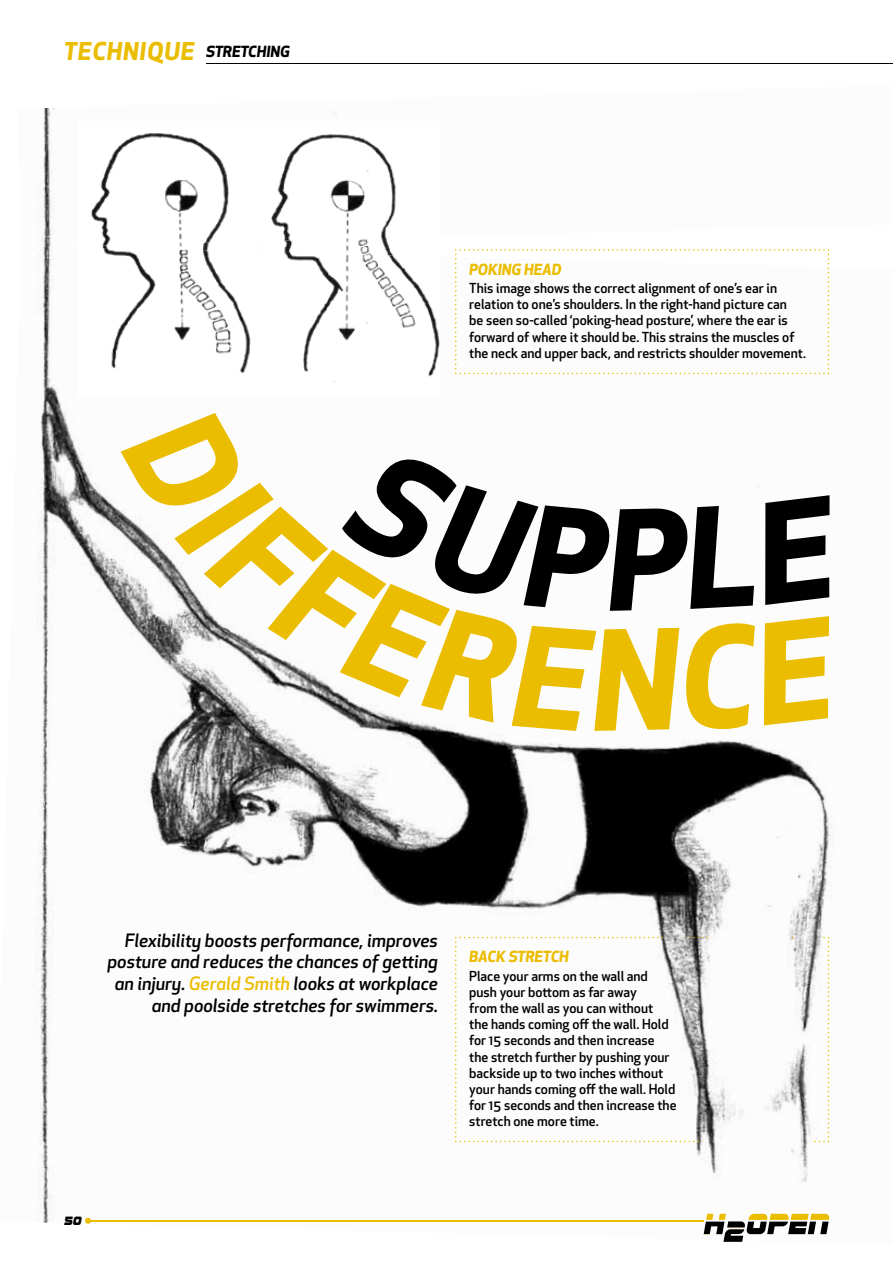
<style>
.page{position:relative;width:893px;height:1263px;background:#fff}
.page>*{position:absolute;margin:0;border:0;box-sizing:border-box;transform-origin:0 0}
.t1{font:italic 700 24px "Apex New";letter-spacing:.04em;color:#ebbd00}
.t2{font:italic 500 18px/21.6px "Apex New";color:#000;text-align:right}
.t3{font:italic 700 15px "Apex New";color:#ebbd00}
.t4{font:italic 700 15px "Apex New";color:#000}
.t5{font:500 13.5px/16.2px "Apex New";color:#000}
.t6{font:italic 12px "SF Sports Night Solid";color:#000}
.s1{color:#ebbd00}
</style>
<div class="page">
<img style="left:35px;top:247px;width:795px;height:988px">
<img style="left:38px;top:108px;width:298px;height:139px">
<svg style="left:455px;top:249px;width:374px;height:125px"></svg>
<img style="left:78px;top:246px;width:179px;height:1px">
<img style="left:78px;top:247px;width:179px;height:151px">
<img style="left:78px;top:121px;width:179px;height:125px">
<img style="left:265px;top:241px;width:176px;height:11px">
<img style="left:257px;top:252px;width:184px;height:146px">
<img style="left:257px;top:121px;width:139px;height:120px">
<svg style="left:257px;top:241px;width:8px;height:11px"></svg>
<img style="left:43px;top:512px;width:791px;height:710px">
<svg style="left:704px;top:1214px;width:125px;height:28px"></svg>
<hr style="left:88px;top:1220px;width:615px;height:1px;background:#ebbd00">
<svg style="left:85px;top:1218px;width:6px;height:6px"></svg>
<hr style="left:64px;top:63px;width:829px;height:1px;background:#000">
<div style="left:60px;top:56px;width:146px;height:15px;background:#fff"></div>
<svg style="left:121px;top:402px;width:713px;height:330px"></svg>
<h1 class="t1" style="left:64px;top:34px;width:132px">TECHNIQUE</h1>
<p class="t4" style="left:206px;top:41px;width:85px">STRETCHING</p>
<p class="t3" style="left:469px;top:258px;width:94px">POKING HEAD</p>
<p class="t5" style="left:469px;top:280px;width:338px">This image shows the correct alignment of one’s ear in relation to one’s shoulders. In the right-hand picture can<br>be seen so-called ‘poking-head posture’, where the ear is forward of where it should be. This strains the muscles of the neck and upper back, and restricts shoulder movement.</p>
<h2 class="t2" style="left:107px;top:929px;width:332px">Flexibility boosts performance, improves posture and reduces the chances of getting an injury. <span class="s1">gerald smith</span> looks at workplace and poolside stretches for swimmers.</h2>
<p class="t3" style="left:469px;top:946px;width:101px">BACK STRETCH</p>
<p class="t5" style="left:469px;top:967px;width:209px">Place your arms on the wall and push your bottom as far away<br>from the wall as you can without<br>the hands coming off the wall. Hold for 15 seconds and then increase the stretch further by pushing your backside up to two inches without your hands coming off the wall. Hold for 15 seconds and then increase the stretch one more time.</p>
<p class="t6" style="left:64px;top:1213px;width:19px">50</p>
</div>
